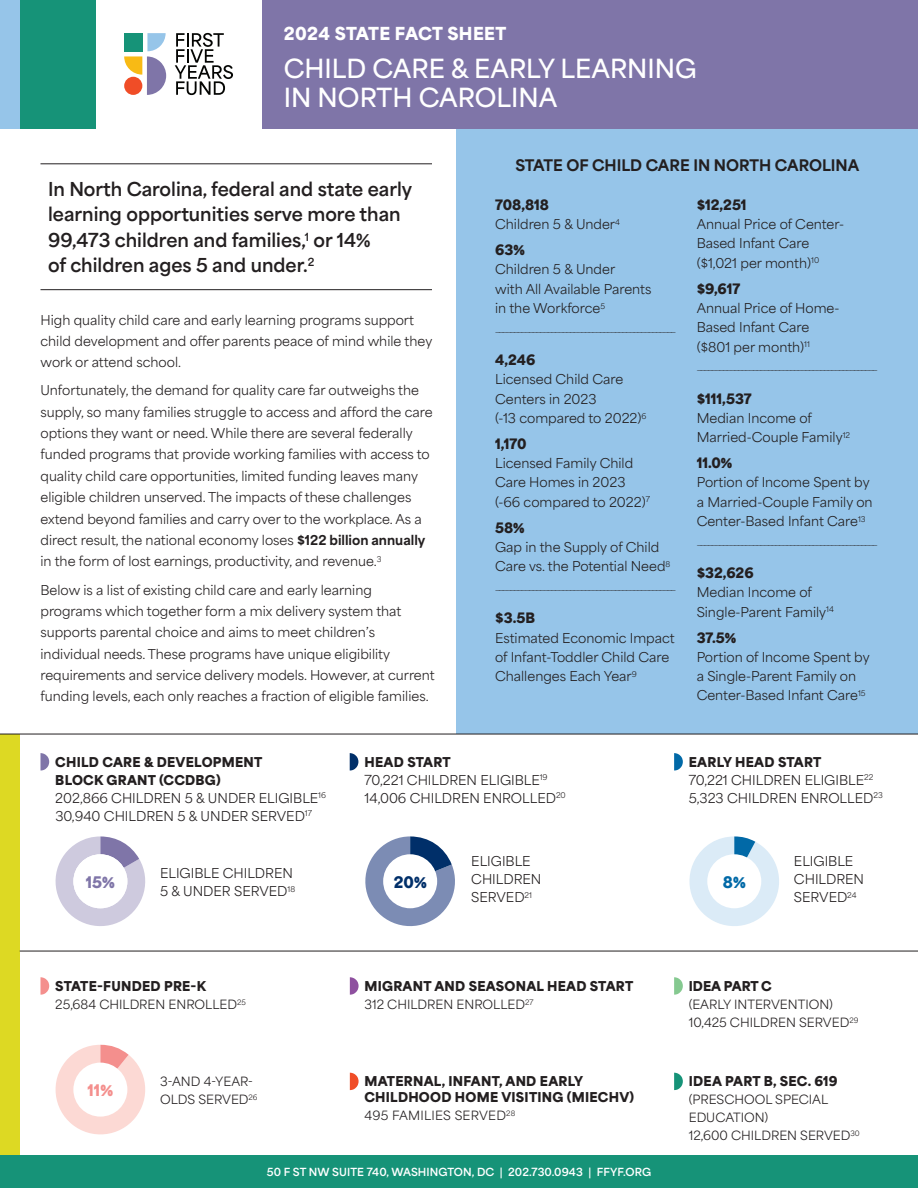
<style>
.page{position:relative;width:918px;height:1188px;background:#fff}
.page>*{position:absolute;margin:0;border:0;box-sizing:border-box;transform-origin:0 0}
.t1{font:600 24.75px/28.5px "Area Normal";color:#fff}
.t2{font:700 18px/25.5px "Area Normal";color:#231f20}
.t3{font:900 16.8px "Area Normal";letter-spacing:.025em;color:#fff}
.t4{font:800 15px "Area Normal";color:#231f20}
.t5{font:900 15px "Area Normal";color:#7f75a8}
.t6{font:900 15px "Area Normal";color:#f48f8d}
.t7{font:900 15px "Area Normal";color:#002f69}
.t8{font:900 15px "Area Normal";color:#0169a7}
.t9{font:900 13.5px "Area Normal";color:#231f20}
.t10{font:12.75px/19.4px "Area Normal";color:#231f20}
.t11{font:900 12.75px/16.5px "Area Normal";letter-spacing:.02em;color:#231f20}
.t12{font:900 12.75px "Area Normal";color:#231f20}
.t13{font:12px/18px "Area Normal";color:#231f20}
.t14{font:12px "Area Normal";letter-spacing:.02em;color:#231f20}
.t15{font:700 10.5px "Area Normal";letter-spacing:.01em;color:#fff}
.t16{font:7.5px "Area Normal";color:#231f20}
.s1{font-weight:800}
.s2{font-weight:900}
</style>
<div class="page">
<svg style="left:55px;top:836px;width:91px;height:90px"></svg>
<div style="left:73px;top:854px;width:54px;height:54px;background:#fff;border-radius:50%"></div>
<svg style="left:55px;top:1045px;width:90px;height:90px"></svg>
<div style="left:73px;top:1063px;width:54px;height:54px;background:#fff;border-radius:50%"></div>
<svg style="left:365px;top:836px;width:90px;height:91px"></svg>
<div style="left:383px;top:854px;width:54px;height:54px;background:#fff;border-radius:50%"></div>
<svg style="left:689px;top:836px;width:90px;height:90px"></svg>
<div style="left:707px;top:854px;width:54px;height:54px;background:#fff;border-radius:50%"></div>
<div style="left:0;top:734px;width:20px;height:421px;background:#ddd923"></div>
<div style="left:456px;top:128px;width:462px;height:606px;background:#96c5e9"></div>
<div style="left:0;top:1155px;width:918px;height:33px;background:#169378"></div>
<div style="left:20px;top:0;width:76px;height:128px;background:#169378"></div>
<div style="left:0;top:0;width:20px;height:128px;background:#96c5e9"></div>
<div style="left:262px;top:0;width:656px;height:128px;background:#7f75a8"></div>
<hr style="left:40px;top:289px;width:392px;height:1px;background:#231f20">
<hr style="left:40px;top:164px;width:392px;height:1px;background:#231f20">
<svg style="left:40px;top:977px;width:9px;height:18px"></svg>
<hr style="left:0;top:734px;width:918px;height:1px;background:#231f20">
<svg style="left:40px;top:753px;width:9px;height:18px"></svg>
<svg style="left:124px;top:33px;width:42px;height:62px"></svg>
<svg style="left:175px;top:33px;width:58px;height:62px"></svg>
<svg style="left:674px;top:977px;width:9px;height:18px"></svg>
<svg style="left:674px;top:1073px;width:9px;height:17px"></svg>
<svg style="left:350px;top:977px;width:9px;height:18px"></svg>
<svg style="left:350px;top:753px;width:8px;height:18px"></svg>
<svg style="left:674px;top:753px;width:9px;height:18px"></svg>
<svg style="left:350px;top:1073px;width:9px;height:17px"></svg>
<hr style="left:20px;top:951px;width:898px;height:1px;background:#231f20">
<h3 class="t3" style="left:284px;top:18px;width:224px">2024 STATE FACT SHEET</h3>
<h1 class="t1" style="left:284px;top:52px;width:415px">CHILD CARE &amp; EARLY LEARNING<br>IN NORTH CAROLINA</h1>
<h2 class="t2" style="left:48px;top:174px;width:366px">In North Carolina, federal and state early learning opportunities serve more than 99,473 children and families,<sup>1</sup> or 14%<br>of children ages 5 and under.<sup>2</sup></h2>
<p class="t10" style="left:40px;top:307px;width:393px;line-height:21.3px">High quality child care and early learning programs support child development and offer parents peace of mind while they work or attend school.</p>
<p class="t10" style="left:40px;top:378px;width:394px;line-height:21.3px">Unfortunately, the demand for quality care far outweighs the supply, so many families struggle to access and afford the care options they want or need. While there are several federally funded programs that provide working families with access to quality child care opportunities, limited funding leaves many eligible children unserved. The impacts of these challenges extend beyond families and carry over to the workplace. As a direct result, the national economy loses <span class="s1">$122 billion annually </span>in the form of lost earnings, productivity, and revenue.<sup>3</sup></p>
<p class="t10" style="left:40px;top:577px;width:396px;line-height:21.3px">Below is a list of existing child care and early learning programs which together form a mix delivery system that supports parental choice and aims to meet children’s individual needs. These programs have unique eligibility requirements and service delivery models. However, at current funding levels, each only reaches a fraction of eligible families.</p>
<p class="t4" style="left:515px;top:152px;width:346px">STATE OF CHILD CARE IN NORTH CAROLINA</p>
<p class="t9" style="left:495px;top:192px;width:55px">708,818</p>
<p class="t10" style="left:495px;top:213px;width:126px">Children 5 &amp; Under<sup>4</sup></p>
<p class="t9" style="left:495px;top:238px;width:31px">63%</p>
<p class="t10" style="left:495px;top:258px;width:158px">Children 5 &amp; Under<br>with All Available Parents in the Workforce<sup>5</sup></p>
<p class="t16" style="left:495px;top:325px;width:182px">————————————————————————————————————————————————</p>
<p class="t9" style="left:495px;top:348px;width:42px">4,246</p>
<p class="t10" style="left:495px;top:368px;width:153px">Licensed Child Care<br>Centers in 2023<br>(-13 compared to 2022)<sup>6</sup></p>
<p class="t9" style="left:495px;top:431px;width:33px">1,170</p>
<p class="t10" style="left:495px;top:452px;width:156px">Licensed Family Child<br>Care Homes in 2023 (-66 compared to 2022)<sup>7</sup></p>
<p class="t9" style="left:495px;top:515px;width:31px">58%</p>
<p class="t10" style="left:495px;top:536px;width:177px">Gap in the Supply of Child<br>Care vs. the Potential Need<sup>8</sup></p>
<p class="t16" style="left:495px;top:584px;width:182px">————————————————————————————————————————————————</p>
<p class="t9" style="left:495px;top:606px;width:41px">$3.5B</p>
<p class="t10" style="left:495px;top:627px;width:181px">Estimated Economic Impact of Infant-Toddler Child Care<br>Challenges Each Year<sup>9</sup></p>
<p class="t9" style="left:697px;top:192px;width:51px">$12,251</p>
<p class="t10" style="left:697px;top:213px;width:149px">Annual Price of Center-<br>Based Infant Care ($1,021 per month)<sup>10</sup></p>
<p class="t9" style="left:697px;top:276px;width:45px">$9,617</p>
<p class="t10" style="left:697px;top:297px;width:144px">Annual Price of Home-<br>Based Infant Care ($801 per month)<sup>11</sup></p>
<p class="t16" style="left:697px;top:364px;width:182px">————————————————————————————————————————————————</p>
<p class="t9" style="left:697px;top:386px;width:57px">$111,537</p>
<p class="t10" style="left:697px;top:407px;width:155px">Median Income of<br>Married-Couple Family<sup>12</sup></p>
<p class="t9" style="left:697px;top:451px;width:37px">11.0%</p>
<p class="t10" style="left:697px;top:471px;width:178px">Portion of Income Spent by a Married-Couple Family on<br>Center-Based Infant Care<sup>13</sup></p>
<p class="t16" style="left:697px;top:538px;width:182px">————————————————————————————————————————————————</p>
<p class="t9" style="left:697px;top:561px;width:58px">$32,626</p>
<p class="t10" style="left:697px;top:581px;width:139px">Median Income of<br>Single-Parent Family<sup>14</sup></p>
<p class="t9" style="left:697px;top:625px;width:41px">37.5%</p>
<p class="t10" style="left:697px;top:646px;width:174px">Portion of Income Spent by a Single-Parent Family on<br>Center-Based Infant Care<sup>15</sup></p>
<p class="t10" style="left:55px;top:751px;width:272px;line-height:18px"><span class="s2">CHILD CARE &amp; DEVELOPMENT<br>BLOCK GRANT (CCDBG)<br></span>202,866 CHILDREN 5 &amp; UNDER ELIGIBLE<sup>16<br></sup>30,940 CHILDREN 5 &amp; UNDER SERVED<sup>17</sup></p>
<p class="t5" style="left:86px;top:869px;width:31px">15%</p>
<p class="t10" style="left:160px;top:863px;width:137px;line-height:18px">ELIGIBLE CHILDREN<br>5 &amp; UNDER SERVED<sup>18</sup></p>
<p class="t11" style="left:55px;top:976px;width:152px">STATE-FUNDED PRE-K</p>
<p class="t13" style="left:55px;top:993px;width:192px">25,684 CHILDREN ENROLLED<sup>25</sup></p>
<p class="t6" style="left:88px;top:1077px;width:27px">11%</p>
<p class="t13" style="left:160px;top:1071px;width:99px">3-AND 4-YEAR-<br>OLDS SERVED<sup>26</sup></p>
<p class="t10" style="left:364px;top:751px;width:203px;line-height:18px"><span class="s2">HEAD START<br></span>70,221 CHILDREN ELIGIBLE<sup>19<br></sup>14,006 CHILDREN ENROLLED<sup>20</sup></p>
<p class="t10" style="left:689px;top:751px;width:196px;line-height:18px"><span class="s2">EARLY HEAD START<br></span>70,221 CHILDREN ELIGIBLE<sup>22<br></sup>5,323 CHILDREN ENROLLED<sup>23</sup></p>
<p class="t10" style="left:471px;top:851px;width:72px;line-height:18px">ELIGIBLE<br>CHILDREN<br>SERVED<sup>21</sup></p>
<p class="t7" style="left:394px;top:869px;width:34px">20%</p>
<p class="t8" style="left:723px;top:869px;width:24px">8%</p>
<p class="t10" style="left:794px;top:851px;width:72px;line-height:18px">ELIGIBLE<br>CHILDREN<br>SERVED<sup>24</sup></p>
<p class="t11" style="left:364px;top:976px;width:270px">MIGRANT AND SEASONAL HEAD START</p>
<p class="t13" style="left:364px;top:993px;width:170px">312 CHILDREN ENROLLED<sup>27</sup></p>
<p class="t11" style="left:364px;top:1072px;width:271px">MATERNAL, INFANT, AND EARLY<br>CHILDHOOD HOME VISITING (MIECHV)</p>
<p class="t14" style="left:364px;top:1105px;width:152px">495 FAMILIES SERVED<sup>28</sup></p>
<p class="t12" style="left:689px;top:974px;width:85px">IDEA PART C</p>
<p class="t13" style="left:689px;top:993px;width:171px">(EARLY INTERVENTION)<br>10,425 CHILDREN SERVED<sup>29</sup></p>
<p class="t11" style="left:689px;top:1071px;width:150px">IDEA PART B, SEC. 619</p>
<p class="t13" style="left:689px;top:1089px;width:173px">(PRESCHOOL SPECIAL<br>EDUCATION)<br>12,600 CHILDREN SERVED<sup>30</sup></p>
<p class="t15" style="left:267px;top:1162px;width:386px">50 F ST NW SUITE 740, WASHINGTON, DC | 202.730.0943 | FFYF.ORG</p>
</div>
